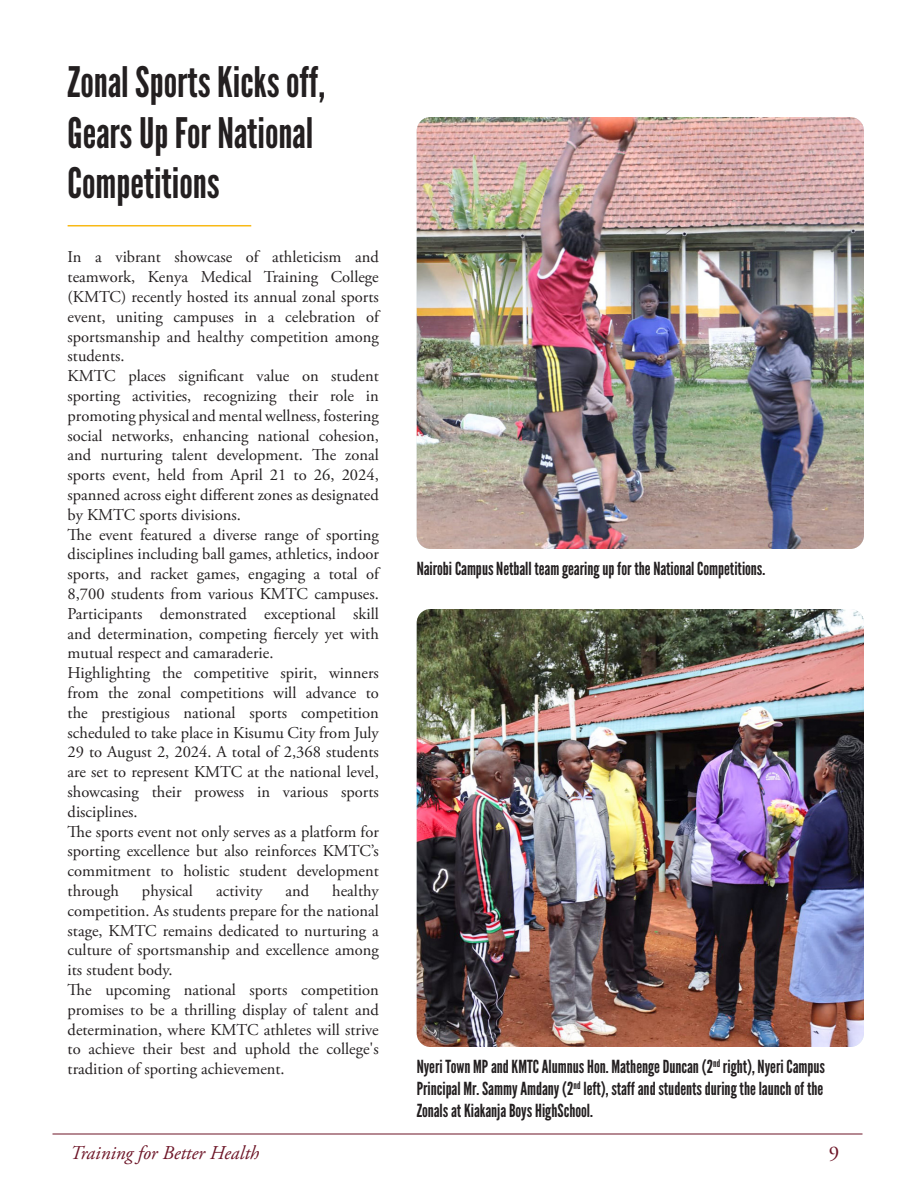
<style>
.page{position:relative;width:918px;height:1188px;background:#fff}
.page>*{position:absolute;margin:0;border:0;box-sizing:border-box;transform-origin:0 0}
.t1{font:42px/50.4px "League Gothic";color:#231f20}
.t2{font:21px "Adobe Garamond Pro";color:#6d1527}
.t3{font:italic 19.5px "Adobe Garamond Pro";color:#6d1527}
.t4{font:18px/21.6px "League Gothic";color:#231f20;text-align:justify}
.t5{font:16.5px/19.8px "Adobe Garamond Pro";color:#231f20;text-align:justify}
</style>
<div class="page">
<hr style="left:52px;top:1134px;width:810px;height:1px;background:#6d1527">
<img style="left:417px;top:117px;width:447px;height:432px">
<img style="left:417px;top:609px;width:447px;height:438px">
<hr style="left:68px;top:225px;width:183px;height:1px;background:#f8b916">
<p class="t1" style="left:68px;top:57px;width:259px">Zonal Sports Kicks off,<br>Gears Up For National<br>Competitions</p>
<p class="t5" style="left:68px;top:248px;width:313px">In a vibrant showcase of athleticism and teamwork, Kenya Medical Training College (KMTC) recently hosted its annual zonal sports event, uniting campuses in a celebration of sportsmanship and healthy competition among students.</p>
<p class="t5" style="left:68px;top:367px;width:313px">KMTC places significant value on student sporting activities, recognizing their role in promoting physical and mental wellness, fostering social networks, enhancing national cohesion, and nurturing talent development. The zonal sports event, held from April 21 to 26, 2024, spanned across eight different zones as designated by KMTC sports divisions.</p>
<p class="t5" style="left:68px;top:525px;width:313px">The event featured a diverse range of sporting disciplines including ball games, athletics, indoor sports, and racket games, engaging a total of 8,700 students from various KMTC campuses.<br>Participants demonstrated exceptional skill and determination, competing fiercely yet with mutual respect and camaraderie.</p>
<p class="t5" style="left:68px;top:664px;width:313px">Highlighting the competitive spirit, winners from the zonal competitions will advance to the prestigious national sports competition scheduled to take place in Kisumu City from July 29 to August 2, 2024. A total of 2,368 students are set to represent KMTC at the national level, showcasing their prowess in various sports disciplines.</p>
<p class="t5" style="left:68px;top:822px;width:313px">The sports event not only serves as a platform for sporting excellence but also reinforces KMTC’s commitment to holistic student development through</p>
<p class="t5" style="left:68px;top:882px;width:313px;text-indent:265px">healthy competition. As students prepare for the national stage, KMTC remains dedicated to nurturing a culture of sportsmanship and excellence among its student body.</p>
<p class="t5" style="left:68px;top:981px;width:313px">The upcoming national sports competition promises to be a thrilling display of talent and determination, where KMTC athletes will strive to achieve their best and uphold the college's tradition of sporting achievement.</p>
<p class="t5" style="left:142px;top:882px;width:53px">physical</p>
<p class="t5" style="left:216px;top:882px;width:48px">activity</p>
<p class="t5" style="left:285px;top:882px;width:25px">and</p>
<p class="t4" style="left:417px;top:557px;width:350px">Nairobi Campus Netball team gearing up for the National Competitions.</p>
<p class="t4" style="left:417px;top:1056px;width:410px">Nyeri Town MP and KMTC Alumnus Hon. Mathenge Duncan (2<sup>nd</sup> right), Nyeri Campus Principal Mr. Sammy Amdany (2<sup>nd</sup> left), staff and students during the launch of the Zonals at Kiakanja Boys HighSchool.</p>
<p class="t3" style="left:70px;top:1141px;width:190px">Training for Better Health</p>
<p class="t2" style="left:829px;top:1140px;width:12px">9</p>
</div>
